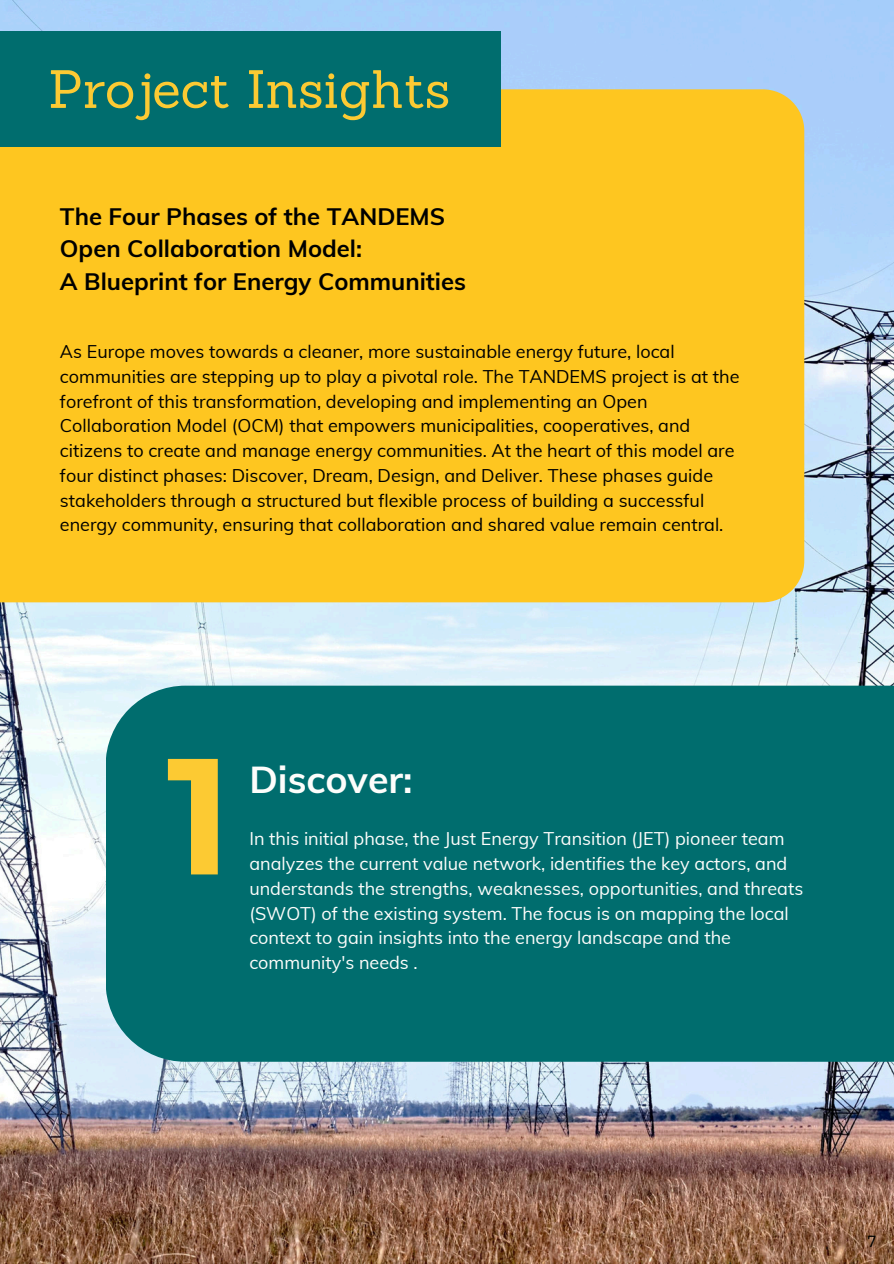
<style>
.page{position:relative;width:894px;height:1264px;background:#fff}
.page>*{position:absolute;margin:0;border:0;box-sizing:border-box;transform-origin:0 0}
.t1{font:700 165px "Montserrat";color:#fcca33}
.t2{font:52.5px "Sanchez";color:#fcca33}
.t3{font:700 37.5px "Muli";color:#fdfdfb}
.t4{font:700 23.7px/32.7px "Muli";color:#000}
.t5{font:18px/24.8px "Muli";color:#000}
.t6{font:18px/24.8px "Muli";color:#fdfdfb}
.t7{font:16.2px "IBM Plex Sans";color:#000}
</style>
<div class="page">
<img style="left:0;top:0;width:893px;height:1263px">
<div style="left:0;top:89px;width:804px;height:513px;background:#fec620"></div>
<div style="left:0;top:32px;width:501px;height:115px;background:#006d6e"></div>
<div style="left:106px;top:685px;width:787px;height:376px;background:#006d6e"></div>
<h1 class="t2" style="left:48px;top:55px;width:403px">Project Insights</h1>
<h2 class="t4" style="left:60px;top:199px;width:407px">The Four Phases of the TANDEMS<br>Open Collaboration Model:<br>A Blueprint for Energy Communities</h2>
<h3 class="t5" style="left:60px;top:339px;width:680px">As Europe moves towards a cleaner, more sustainable energy future, local communities are stepping up to play a pivotal role. The TANDEMS project is at the forefront of this transformation, developing and implementing an Open Collaboration Model (OCM) that empowers municipalities, cooperatives, and citizens to create and manage energy communities. At the heart of this model are four distinct phases: Discover, Dream, Design, and Deliver. These phases guide stakeholders through a structured but flexible process of building a successful energy community, ensuring that collaboration and shared value remain central.</h3>
<p class="t1" style="left:167px;top:714px;width:66px">1</p>
<p class="t3" style="left:249px;top:755px;width:165px">Discover:</p>
<p class="t6" style="left:249px;top:826px;width:555px">In this initial phase, the Just Energy Transition (JET) pioneer team analyzes the current value network, identifies the key actors, and understands the strengths, weaknesses, opportunities, and threats (SWOT) of the existing system. The focus is on mapping the local context to gain insights into the energy landscape and the community's needs .</p>
<p class="t7" style="left:866px;top:1230px;width:11px">7</p>
</div>
